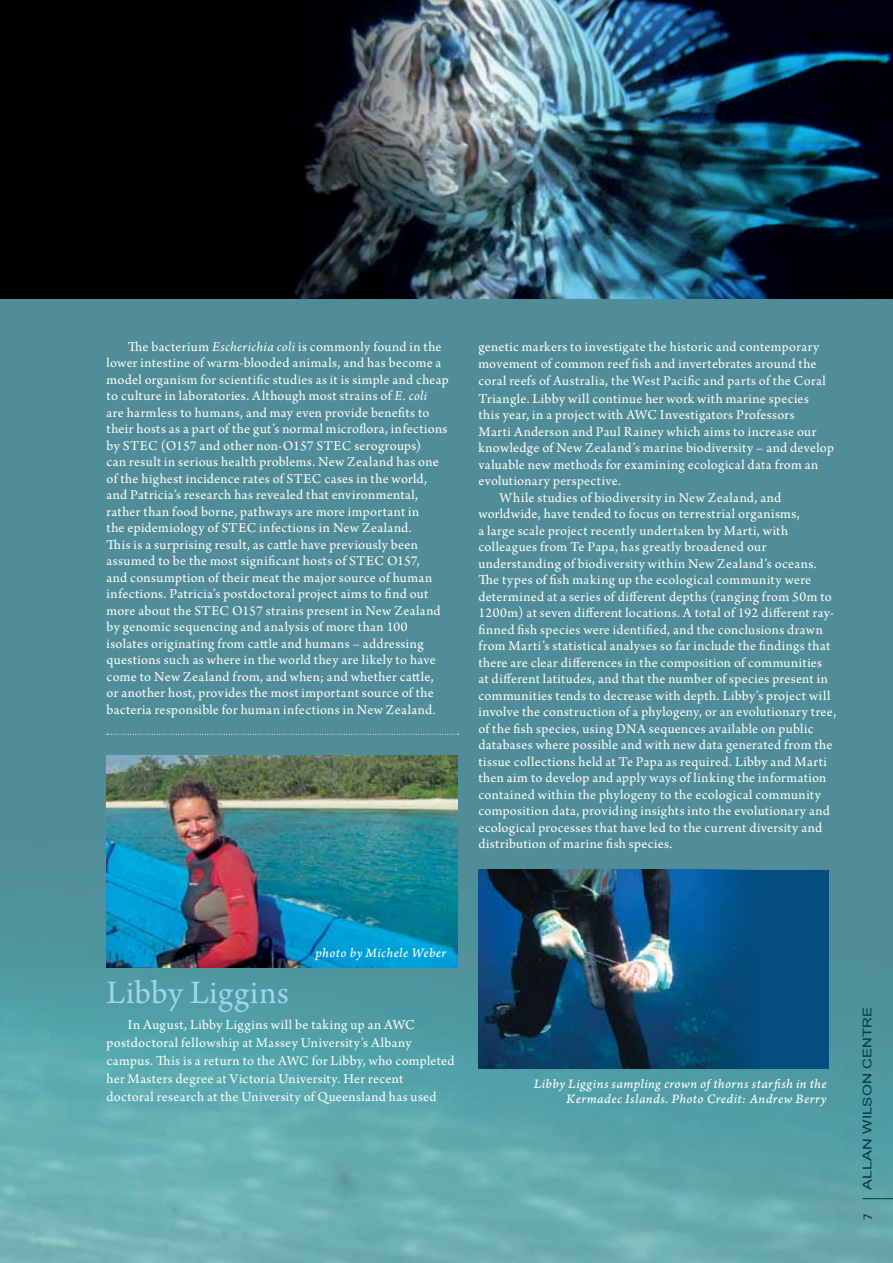
<style>
.page{position:relative;width:893px;height:1263px;background:#518d98}
.page>*{position:absolute;margin:0;border:0;box-sizing:border-box;transform-origin:0 0}
.t1{font:34.5px "Arno Pro";letter-spacing:.02em;color:#9fd5f3}
.t2{font:14.25px/16.5px "Arno Pro";letter-spacing:.025em;color:#fff}
.t3{font:13.5px/15px "Arno Pro Italic Caption";letter-spacing:.025em;color:#fff;text-align:right}
.t4{font:12px "Arial";color:#003846;scale:1.36 1}
.t5{font:500 12px "Avenir";color:#003846}
.s1{font-style:italic}
</style>
<div class="page">
<img style="left:0;top:786px;width:893px;height:477px">
<hr style="left:862px;top:1198px;width:31px;height:1px;background:#003846">
<div style="left:0;top:0;width:494px;height:299px;background:#000"></div>
<svg style="left:107px;top:734px;width:352px;height:1px"></svg>
<img style="left:294px;top:0;width:599px;height:299px">
<img style="left:106px;top:755px;width:351px;height:213px">
<div style="left:478px;top:870px;width:351px;height:198px;background:#044d7e"></div>
<img style="left:478px;top:870px;width:267px;height:198px">
<p class="t2" style="left:107px;top:339px;width:344px;text-indent:21px">The bacterium <span class="s1">Escherichia coli</span> is commonly found in the lower intestine of warm-blooded animals, and has become a model organism for scientific studies as it is simple and cheap to culture in laboratories. Although most strains of <span class="s1">E. coli<br></span>are harmless to humans, and may even provide benefits to their hosts as a part of the gut’s normal microflora, infections by STEC (O157 and other non-O157 STEC serogroups)<br>can result in serious health problems. New Zealand has one of the highest incidence rates of STEC cases in the world, and Patricia’s research has revealed that environmental, rather than food borne, pathways are more important in<br>the epidemiology of STEC infections in New Zealand.<br>This is a surprising result, as cattle have previously been assumed to be the most significant hosts of STEC O157,<br>and consumption of their meat the major source of human infections. Patricia’s postdoctoral project aims to find out more about the STEC O157 strains present in New Zealand by genomic sequencing and analysis of more than 100 isolates originating from cattle and humans – addressing questions such as where in the world they are likely to have come to New Zealand from, and when; and whether cattle, or another host, provides the most important source of the bacteria responsible for human infections in New Zealand.</p>
<p class="t2" style="left:478px;top:339px;width:343px">genetic markers to investigate the historic and contemporary</p>
<p class="t2" style="left:478px;top:356px;width:340px">movement of common reef fish and invertebrates around the</p>
<p class="t2" style="left:478px;top:373px;width:349px">coral reefs of Australia, the West Pacific and parts of the Coral</p>
<p class="t2" style="left:478px;top:391px;width:332px">Triangle. Libby will continue her work with marine species</p>
<p class="t2" style="left:478px;top:407px;width:318px">this year, in a project with AWC Investigators Professors</p>
<p class="t2" style="left:478px;top:424px;width:339px">Marti Anderson and Paul Rainey which aims to increase our</p>
<p class="t2" style="left:478px;top:440px;width:357px">knowledge of New Zealand’s marine biodiversity – and develop</p>
<p class="t2" style="left:478px;top:457px;width:342px">valuable new methods for examining ecological data from an</p>
<p class="t2" style="left:478px;top:473px;width:144px">evolutionary perspective.</p>
<p class="t2" style="left:500px;top:490px;width:283px">While studies of biodiversity in New Zealand, and</p>
<p class="t2" style="left:478px;top:506px;width:323px">worldwide, have tended to focus on terrestrial organisms,</p>
<p class="t2" style="left:478px;top:523px;width:311px">a large scale project recently undertaken by Marti, with</p>
<p class="t2" style="left:478px;top:539px;width:289px">colleagues from Te Papa, has greatly broadened our</p>
<p class="t2" style="left:478px;top:556px;width:340px">understanding of biodiversity within New Zealand’s oceans.</p>
<p class="t2" style="left:478px;top:572px;width:334px">The types of fish making up the ecological community were</p>
<p class="t2" style="left:478px;top:589px;width:355px">determined at a series of different depths (ranging from 50m to</p>
<p class="t2" style="left:478px;top:605px;width:357px">1200m) at seven different locations. A total of 192 different ray-</p>
<p class="t2" style="left:478px;top:622px;width:346px">finned fish species were identified, and the conclusions drawn</p>
<p class="t2" style="left:478px;top:638px;width:353px">from Marti’s statistical analyses so far include the findings that</p>
<p class="t2" style="left:478px;top:655px;width:345px">there are clear differences in the composition of communities</p>
<p class="t2" style="left:478px;top:671px;width:351px">at different latitudes, and that the number of species present in</p>
<p class="t2" style="left:478px;top:688px;width:353px">communities tends to decrease with depth. Libby’s project will</p>
<p class="t2" style="left:478px;top:704px;width:359px">involve the construction of a phylogeny, or an evolutionary tree,</p>
<p class="t2" style="left:478px;top:721px;width:337px">of the fish species, using DNA sequences available on public</p>
<p class="t2" style="left:478px;top:737px;width:356px">databases where possible and with new data generated from the</p>
<p class="t2" style="left:478px;top:754px;width:350px">tissue collections held at Te Papa as required. Libby and Marti</p>
<p class="t2" style="left:478px;top:770px;width:350px">then aim to develop and apply ways of linking the information</p>
<p class="t2" style="left:478px;top:787px;width:344px">contained within the phylogeny to the ecological community</p>
<p class="t2" style="left:478px;top:803px;width:353px">composition data, providing insights into the evolutionary and</p>
<p class="t2" style="left:478px;top:820px;width:345px">ecological processes that have led to the current diversity and</p>
<p class="t2" style="left:478px;top:836px;width:196px">distribution of marine fish species.</p>
<p class="t3" style="left:315px;top:946px;width:132px">photo by Michele Weber</p>
<h1 class="t1" style="left:107px;top:972px;width:184px">Libby Liggins</h1>
<p class="t2" style="left:107px;top:1016px;width:350px;line-height:18px;text-indent:21px">In August, Libby Liggins will be taking up an AWC postdoctoral fellowship at Massey University’s Albany campus. This is a return to the AWC for Libby, who completed her Masters degree at Victoria University. Her recent<br>doctoral research at the University of Queensland has used</p>
<p class="t3" style="left:534px;top:1077px;width:294px">Libby Liggins sampling crown of thorns starfish in the<br>Kermadec Islands. Photo Credit: Andrew Berry</p>
<p class="t4" style="left:859px;top:1190px;width:136px;rotate:-90deg">ALLAN WILSON CENTRE</p>
<p class="t5" style="left:861px;top:1220px;width:8px;rotate:-90deg">7</p>
</div>
